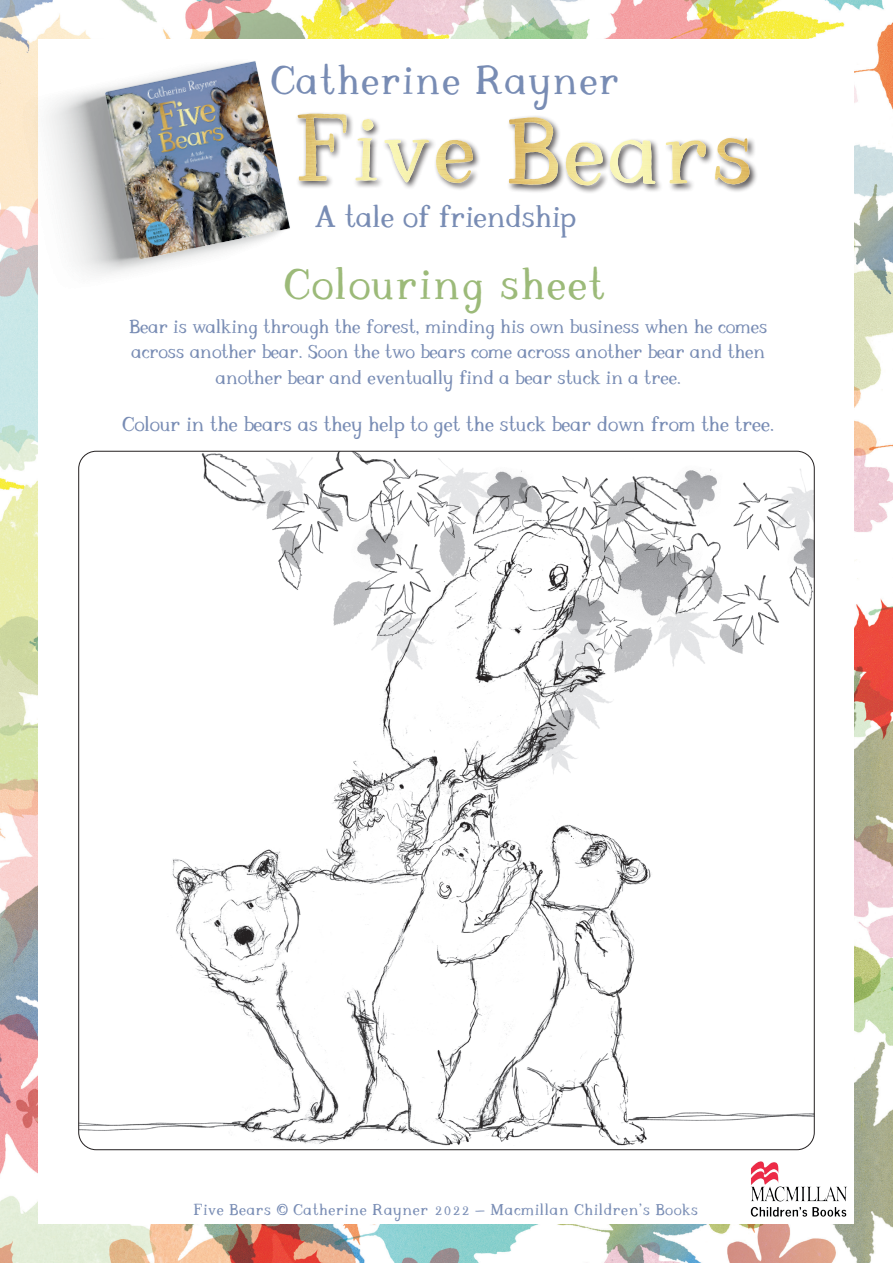
<style>
.page{position:relative;width:893px;height:1263px;background:#fff}
.page>*{position:absolute;margin:0;border:0;box-sizing:border-box;transform-origin:0 0}
.t1{font:48px "Scoblet";color:#9cba79}
.t2{font:44.85px "Scoblet";color:#788cb4}
.t3{font:33.45px "Scoblet";letter-spacing:-.04em;color:#788cb4}
.t4{font:22.5px "Scoblet";letter-spacing:-.04em;color:#788cb4}
.t5{font:21px/25.5px "Scoblet";letter-spacing:-.04em;color:#788cb4;text-align:center}
.t6{font:17.4px "Scoblet";color:#788cb4}
</style>
<div class="page">
<img style="left:0;top:0;width:893px;height:1263px">
<div style="left:39px;top:39px;width:815px;height:1185px;background:#fff"></div>
<img style="left:79px;top:451px;width:735px;height:699px">
<img style="left:750px;top:1161px;width:97px;height:56px">
<div style="left:506px;top:115px;width:252px;height:79px;background:#231f20;opacity:.75"></div>
<svg style="left:558px;top:117px;width:192px;height:68px"></svg>
<img style="left:509px;top:117px;width:49px;height:68px">
<img style="left:0;top:0;width:486px;height:359px">
<h2 class="t2" style="left:272px;top:55px;width:351px">Catherine Rayner</h2>
<h3 class="t3" style="left:315px;top:198px;width:263px">A tale of friendship</h3>
<h1 class="t1" style="left:285px;top:257px;width:324px">Colouring sheet</h1>
<p class="t5" style="left:130px;top:314px;width:640px">Bear is walking through the forest, minding his own business when he comes across another bear. Soon the two bears come across another bear and then another bear and eventually find a bear stuck in a tree.</p>
<p class="t4" style="left:123px;top:412px;width:654px">Colour in the bears as they help to get the stuck bear down from the tree.</p>
<p class="t6" style="left:194px;top:1199px;width:507px">Five Bears © Catherine Rayner 2022 – Macmillan Children’s Books</p>
</div>
